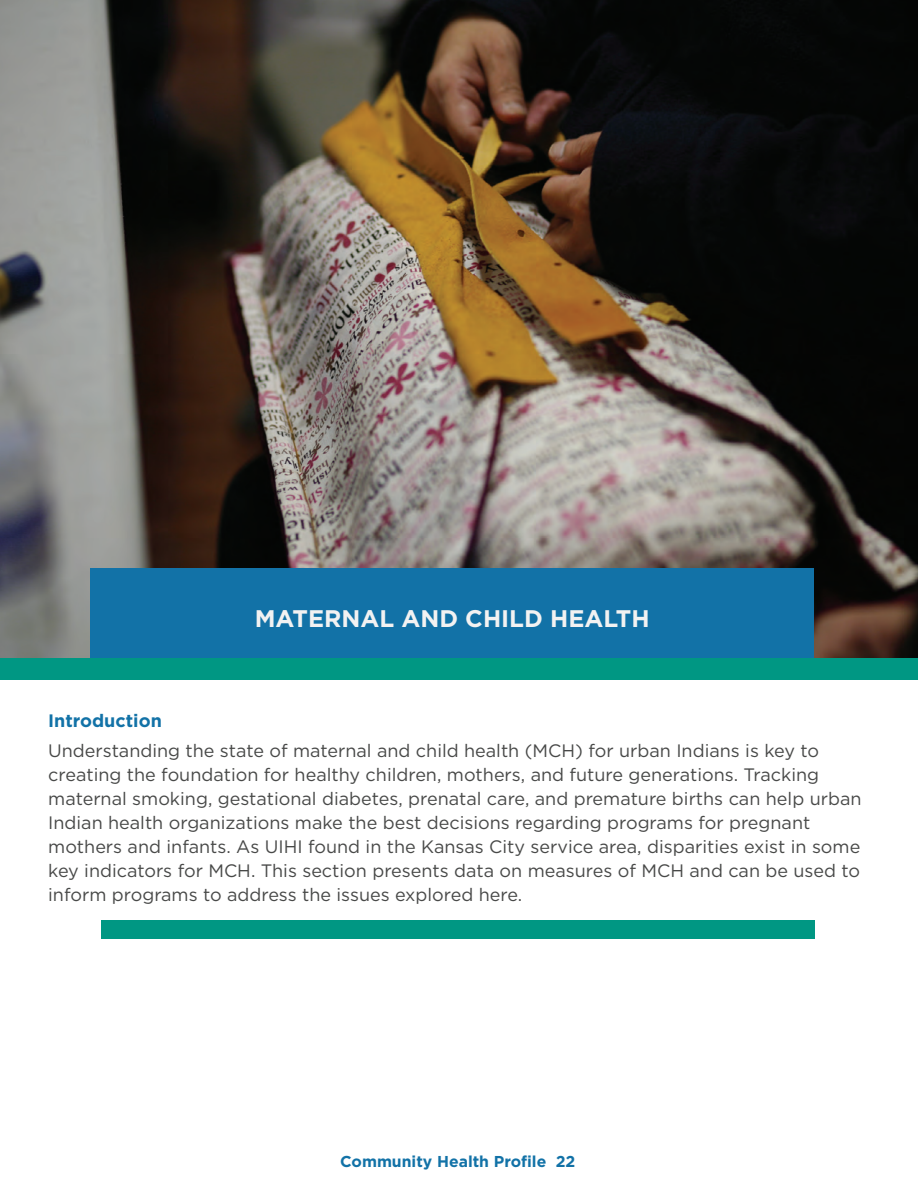
<style>
.page{position:relative;width:918px;height:1188px;background:#fff}
.page>*{position:absolute;margin:0;border:0;box-sizing:border-box;transform-origin:0 0}
.t1{font:700 24px "Gotham";color:#f2f2f2}
.t2{font:18px/24px "Gotham";color:#484948}
.t3{font:700 18px "Gotham";color:#1272a7}
.t4{font:700 15.75px "Gotham";color:#1272a7}
</style>
<div class="page">
<div style="left:102px;top:921px;width:713px;height:18px;background:#009783"></div>
<img style="left:0;top:0;width:918px;height:658px">
<div style="left:90px;top:568px;width:724px;height:99px;background:#1272a7"></div>
<div style="left:0;top:658px;width:918px;height:22px;background:#009783"></div>
<h1 class="t1" style="left:255px;top:603px;width:396px">MATERNAL AND CHILD HEALTH</h1>
<p class="t3" style="left:48px;top:708px;width:115px">Introduction</p>
<p class="t2" style="left:48px;top:739px;width:815px">Understanding the state of maternal and child health (MCH) for urban Indians is key to creating the foundation for healthy children, mothers, and future generations. Tracking maternal smoking, gestational diabetes, prenatal care, and premature births can help urban Indian health organizations make the best decisions regarding programs for pregnant mothers and infants. As UIHI found in the Kansas City service area, disparities exist in some key indicators for MCH. This section presents data on measures of MCH and can be used to inform programs to address the issues explored here.</p>
<p class="t4" style="left:340px;top:1151px;width:237px">Community Health Profile 22</p>
</div>
